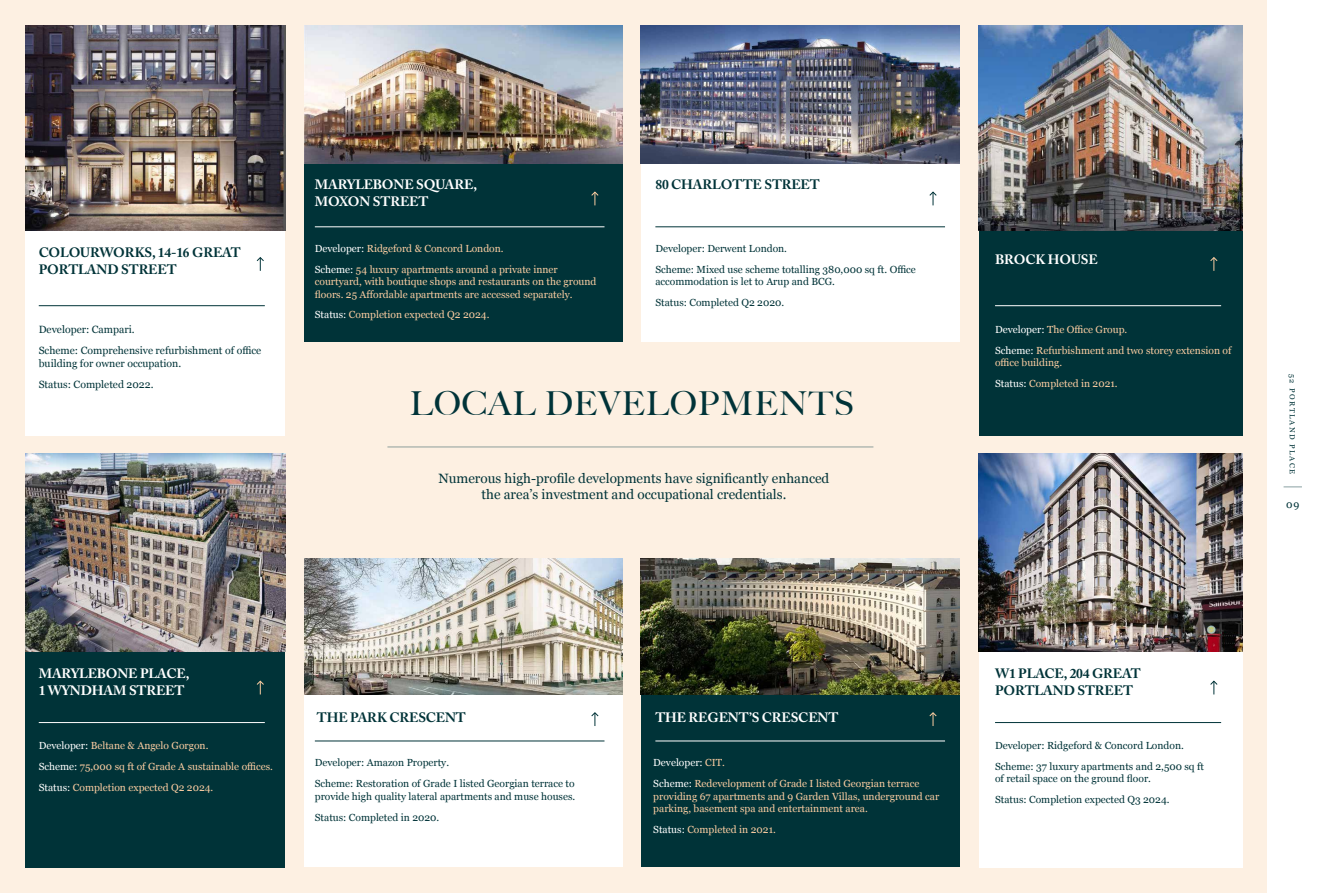
<style>
.page{position:relative;width:1319px;height:893px;background:#fff}
.page>*{position:absolute;margin:0;border:0;box-sizing:border-box;transform-origin:0 0}
.t1{font:500 33px "Big Caslon";letter-spacing:.03em;color:#003338}
.t2{font:13.5px/16.2px "Georgia";color:#003338;text-align:center}
.t3{font:700 13.5px/16.5px "Adobe Caslon";letter-spacing:-.01em;color:#003338}
.t4{font:700 13.5px/16.5px "Adobe Caslon";letter-spacing:-.01em;color:#fff}
.t5{font:10.5px/21.1px "Georgia";color:#003338}
.t6{font:10.35px/20.9px "Georgia";color:#facca1}
.t7{font:10.35px/20.9px "Georgia";color:#003338}
.t8{font:7.5px "Georgia";letter-spacing:.2em;color:#003338}
.s1{color:#fff}
</style>
<div class="page">
<div style="left:0;top:0;width:1268px;height:893px;background:#fdf0e2"></div>
<div style="left:26px;top:231px;width:259px;height:204px;background:#fff"></div>
<div style="left:978px;top:230px;width:264px;height:205px;background:#003338"></div>
<div style="left:26px;top:652px;width:259px;height:215px;background:#003338"></div>
<div style="left:304px;top:163px;width:318px;height:179px;background:#003338"></div>
<div style="left:304px;top:694px;width:318px;height:173px;background:#fff"></div>
<div style="left:641px;top:163px;width:318px;height:179px;background:#fff"></div>
<div style="left:641px;top:694px;width:318px;height:173px;background:#003338"></div>
<div style="left:978px;top:652px;width:264px;height:215px;background:#fff"></div>
<img style="left:26px;top:26px;width:259px;height:204px">
<img style="left:978px;top:26px;width:264px;height:204px">
<img style="left:26px;top:454px;width:259px;height:197px">
<img style="left:304px;top:26px;width:318px;height:137px">
<img style="left:304px;top:558px;width:318px;height:136px">
<img style="left:641px;top:26px;width:318px;height:137px">
<img style="left:641px;top:558px;width:318px;height:136px">
<img style="left:978px;top:454px;width:264px;height:197px">
<hr style="left:387px;top:447px;width:486px;height:1px;background:#40666a">
<hr style="left:315px;top:226px;width:289px;height:1px;background:#fff">
<hr style="left:655px;top:226px;width:289px;height:1px;background:#003338">
<hr style="left:994px;top:305px;width:226px;height:1px;background:#fff">
<hr style="left:39px;top:305px;width:226px;height:1px;background:#003338">
<hr style="left:994px;top:722px;width:226px;height:1px;background:#003338">
<hr style="left:655px;top:741px;width:289px;height:1px;background:#fff">
<hr style="left:315px;top:741px;width:289px;height:1px;background:#003338">
<hr style="left:39px;top:722px;width:226px;height:1px;background:#fff">
<svg style="left:256px;top:257px;width:8px;height:14px"></svg>
<svg style="left:1210px;top:257px;width:7px;height:14px"></svg>
<svg style="left:256px;top:680px;width:8px;height:14px"></svg>
<svg style="left:1210px;top:680px;width:7px;height:14px"></svg>
<svg style="left:591px;top:191px;width:8px;height:14px"></svg>
<svg style="left:591px;top:712px;width:8px;height:14px"></svg>
<svg style="left:929px;top:191px;width:8px;height:14px"></svg>
<svg style="left:929px;top:712px;width:8px;height:14px"></svg>
<div style="left:1266px;top:0;width:51px;height:893px;background:#fff"></div>
<svg style="left:1283px;top:486px;width:18px;height:1px"></svg>
<h2 class="t3" style="left:39px;top:245px;width:203px">COLOURWORKS, 14-16 GREAT<br>PORTLAND STREET</h2>
<p class="t5" style="left:39px;top:319px;width:224px">Developer: Campari.<br>Scheme: Comprehensive refurbishment of office</p>
<p class="t5" style="left:39px;top:352px;width:144px">building for owner occupation.<br>Status: Completed 2022.</p>
<h2 class="t4" style="left:315px;top:176px;width:164px">MARYLEBONE SQUARE,<br>MOXON STREET</h2>
<p class="t6" style="left:315px;top:238px;width:244px"><span class="s1">Developer:</span> Ridgeford &amp; Concord London.<br><span class="s1">Scheme:</span> 54 luxury apartments around a private inner</p>
<p class="t6" style="left:315px;top:275px;width:283px;line-height:12.3px">courtyard, with boutique shops and restaurants on the ground floors. 25 Affordable apartments are accessed separately.</p>
<p class="t6" style="left:315px;top:304px;width:176px"><span class="s1">Status:</span> Completion expected Q2 2024.</p>
<h2 class="t3" style="left:655px;top:176px;width:166px">80 CHARLOTTE STREET</h2>
<p class="t7" style="left:655px;top:238px;width:262px">Developer: Derwent London.<br>Scheme: Mixed use scheme totalling 380,000 sq ft. Office</p>
<p class="t7" style="left:655px;top:271px;width:181px">accommodation is let to Arup and BCG.<br>Status: Completed Q2 2020.</p>
<h1 class="t1" style="left:409px;top:376px;width:446px">LOCAL DEVELOPMENTS</h1>
<h2 class="t2" style="left:438px;top:470px;width:392px">Numerous high-profile developments have significantly enhanced the area’s investment and occupational credentials.</h2>
<h2 class="t4" style="left:994px;top:251px;width:104px">BROCK HOUSE</h2>
<p class="t6" style="left:994px;top:319px;width:238px"><span class="s1">Developer:</span> The Office Group.<br><span class="s1">Scheme:</span> Refurbishment and two storey extension of</p>
<p class="t6" style="left:994px;top:352px;width:124px">office building.<br><span class="s1">Status:</span> Completed in 2021.</p>
<p class="t8" style="left:1297px;top:373px;width:102px;rotate:90deg">52 PORTLAND PLACE</p>
<p class="t5" style="left:1285px;top:493px;width:15px">09</p>
<h2 class="t4" style="left:39px;top:665px;width:152px">MARYLEBONE PLACE,<br>1 WYNDHAM STREET</h2>
<p class="t6" style="left:39px;top:735px;width:236px"><span class="s1">Developer:</span> Beltane &amp; Angelo Gorgon.<br><span class="s1">Scheme:</span> 75,000 sq ft of Grade A sustainable offices.<br><span class="s1">Status:</span> Completion expected Q2 2024.</p>
<h2 class="t3" style="left:317px;top:709px;width:150px">THE PARK CRESCENT</h2>
<h2 class="t4" style="left:655px;top:709px;width:184px">THE REGENT’S CRESCENT</h2>
<p class="t7" style="left:315px;top:752px;width:261px">Developer: Amazon Property.<br>Scheme: Restoration of Grade I listed Georgian terrace to</p>
<p class="t7" style="left:315px;top:785px;width:262px">provide high quality lateral apartments and muse houses.<br>Status: Completed in 2020.</p>
<p class="t6" style="left:653px;top:752px;width:267px"><span class="s1">Developer:</span> CIT.<br><span class="s1">Scheme:</span> Redevelopment of Grade I listed Georgian terrace</p>
<p class="t6" style="left:653px;top:789px;width:287px;line-height:12.3px">providing 67 apartments and 9 Garden Villas, underground car parking, basement spa and entertainment area.</p>
<p class="t6" style="left:653px;top:818px;width:124px"><span class="s1">Status:</span> Completed in 2021.</p>
<h2 class="t3" style="left:994px;top:666px;width:147px">W1 PLACE, 204 GREAT<br>PORTLAND STREET</h2>
<p class="t7" style="left:994px;top:735px;width:210px">Developer: Ridgeford &amp; Concord London.<br>Scheme: 37 luxury apartments and 2,500 sq ft</p>
<p class="t7" style="left:994px;top:768px;width:176px">of retail space on the ground floor.<br>Status: Completion expected Q3 2024.</p>
</div>
